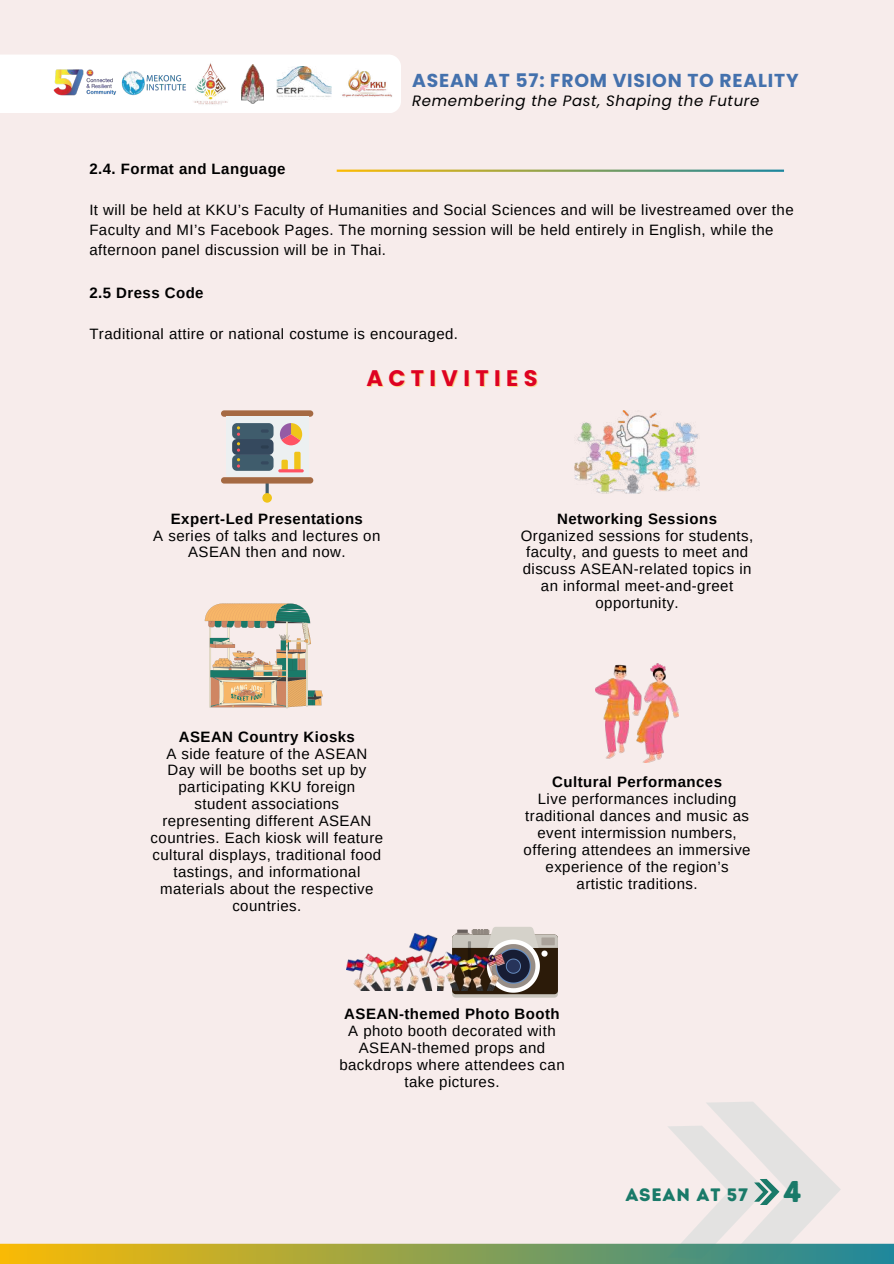
<style>
.page{position:relative;width:894px;height:1264px;background:#fff}
.page>*{position:absolute;margin:0;border:0;box-sizing:border-box;transform-origin:0 0}
.t1{font:700 22.5px "Poppins";letter-spacing:.24em;color:#de0222}
.t2{font:700 18.75px "Poppins";letter-spacing:.045em;color:#4471ad}
.t3{font:18px "Intro Rust Base";letter-spacing:.045em;color:#1a7a69}
.t4{font:15px/16.8px "Arimo";letter-spacing:.03em;color:#000;text-align:center}
.t5{font:700 15px "Arimo";letter-spacing:.03em;color:#000}
.t6{font:italic 15px "Poppins";letter-spacing:.045em;color:#000}
.s1{font-size:30px}
</style>
<div class="page">
<div style="left:0;top:0;width:893px;height:1263px;background:#f7eceb"></div>
<svg style="left:452px;top:927px;width:105px;height:70px;background:#837e7b"></svg>
<div style="left:0;top:55px;width:401px;height:58px;background:#fff"></div>
<hr style="left:336px;top:170px;width:447px;height:2px;background:#fff">
<svg style="left:265px;top:482px;width:4px;height:12px"></svg>
<div style="left:221px;top:410px;width:92px;height:7px;background:#a56a43;border-radius:3px"></div>
<div style="left:221px;top:477px;width:92px;height:6px;background:#a56a43;border-radius:3px"></div>
<div style="left:226px;top:417px;width:82px;height:60px;background:#ecf0f1"></div>
<div style="left:262px;top:493px;width:10px;height:9px;background:#f0c419;border-radius:50%"></div>
<div style="left:232px;top:423px;width:41px;height:16px;background:#3f5c6c;border-radius:5px"></div>
<svg style="left:237px;top:426px;width:3px;height:10px"></svg>
<div style="left:232px;top:439px;width:41px;height:16px;background:#35495e;border-radius:5px"></div>
<svg style="left:237px;top:442px;width:3px;height:10px"></svg>
<div style="left:232px;top:455px;width:41px;height:16px;background:#3f5c6c;border-radius:5px"></div>
<svg style="left:237px;top:458px;width:3px;height:9px"></svg>
<svg style="left:281px;top:459px;width:7px;height:10px"></svg>
<svg style="left:294px;top:452px;width:6px;height:17px"></svg>
<svg style="left:280px;top:423px;width:22px;height:22px"></svg>
<hr style="left:278px;top:469px;width:26px;height:3px;background:#ff5364;border-radius:2px">
<svg style="left:261px;top:429px;width:8px;height:3px"></svg>
<svg style="left:261px;top:446px;width:7px;height:2px"></svg>
<svg style="left:261px;top:461px;width:8px;height:3px"></svg>
<svg style="left:205px;top:603px;width:118px;height:105px"></svg>
<img style="left:595px;top:663px;width:83px;height:99px">
<img style="left:574px;top:410px;width:125px;height:83px">
<img style="left:346px;top:933px;width:158px;height:57px">
<svg style="left:0;top:1243px;width:893px;height:20px;background:#a1a749"></svg>
<svg style="left:667px;top:1102px;width:173px;height:161px"></svg>
<img style="left:51px;top:59px;width:69px;height:48px">
<img style="left:193px;top:62px;width:35px;height:45px">
<img style="left:241px;top:65px;width:22px;height:39px">
<img style="left:120px;top:71px;width:69px;height:24px">
<img style="left:340px;top:69px;width:52px;height:31px">
<img style="left:276px;top:66px;width:55px;height:34px">
<p class="t2" style="left:412px;top:67px;width:388px">ASEAN AT 57: FROM VISION TO REALITY</p>
<p class="t6" style="left:412px;top:90px;width:349px">Remembering the Past, Shaping the Future</p>
<p class="t5" style="left:89px;top:161px;width:198px">2.4. Format and Language</p>
<p class="t4" style="left:89px;top:199px;width:705px;line-height:20.2px;text-align:left">It will be held at KKU’s Faculty of Humanities and Social Sciences and will be livestreamed over the<br>Faculty and MI’s Facebook Pages. The morning session will be held entirely in English, while the afternoon panel discussion will be in Thai.</p>
<p class="t5" style="left:89px;top:285px;width:116px">2.5 Dress Code</p>
<p class="t4" style="left:89px;top:325px;width:370px">Traditional attire or national costume is encouraged.</p>
<h1 class="t1" style="left:366px;top:362px;width:172px">ACTIVITIES</h1>
<p class="t5" style="left:171px;top:510px;width:193px">Expert-Led Presentations</p>
<p class="t4" style="left:153px;top:527px;width:228px">A series of talks and lectures on<br>ASEAN then and now.</p>
<p class="t5" style="left:179px;top:728px;width:178px">ASEAN Country Kiosks</p>
<p class="t4" style="left:150px;top:745px;width:234px">A side feature of the ASEAN<br>Day will be booths set up by participating KKU foreign<br>student associations representing different ASEAN countries. Each kiosk will feature cultural displays, traditional food tastings, and informational materials about the respective countries.</p>
<p class="t5" style="left:557px;top:510px;width:161px">Networking Sessions</p>
<p class="t4" style="left:520px;top:527px;width:234px">Organized sessions for students, faculty, and guests to meet and discuss ASEAN-related topics in an informal meet-and-greet opportunity.</p>
<p class="t5" style="left:552px;top:773px;width:171px">Cultural Performances</p>
<p class="t4" style="left:523px;top:790px;width:228px">Live performances including traditional dances and music as event intermission numbers, offering attendees an immersive experience of the region’s artistic traditions.</p>
<p class="t5" style="left:344px;top:1005px;width:217px">ASEAN-themed Photo Booth</p>
<p class="t4" style="left:339px;top:1022px;width:227px">A photo booth decorated with<br>ASEAN-themed props and backdrops where attendees can take pictures.</p>
<p class="t3" style="left:625px;top:1183px;width:178px">ASEAN AT 57 <span class="s1">4</span></p>
</div>
